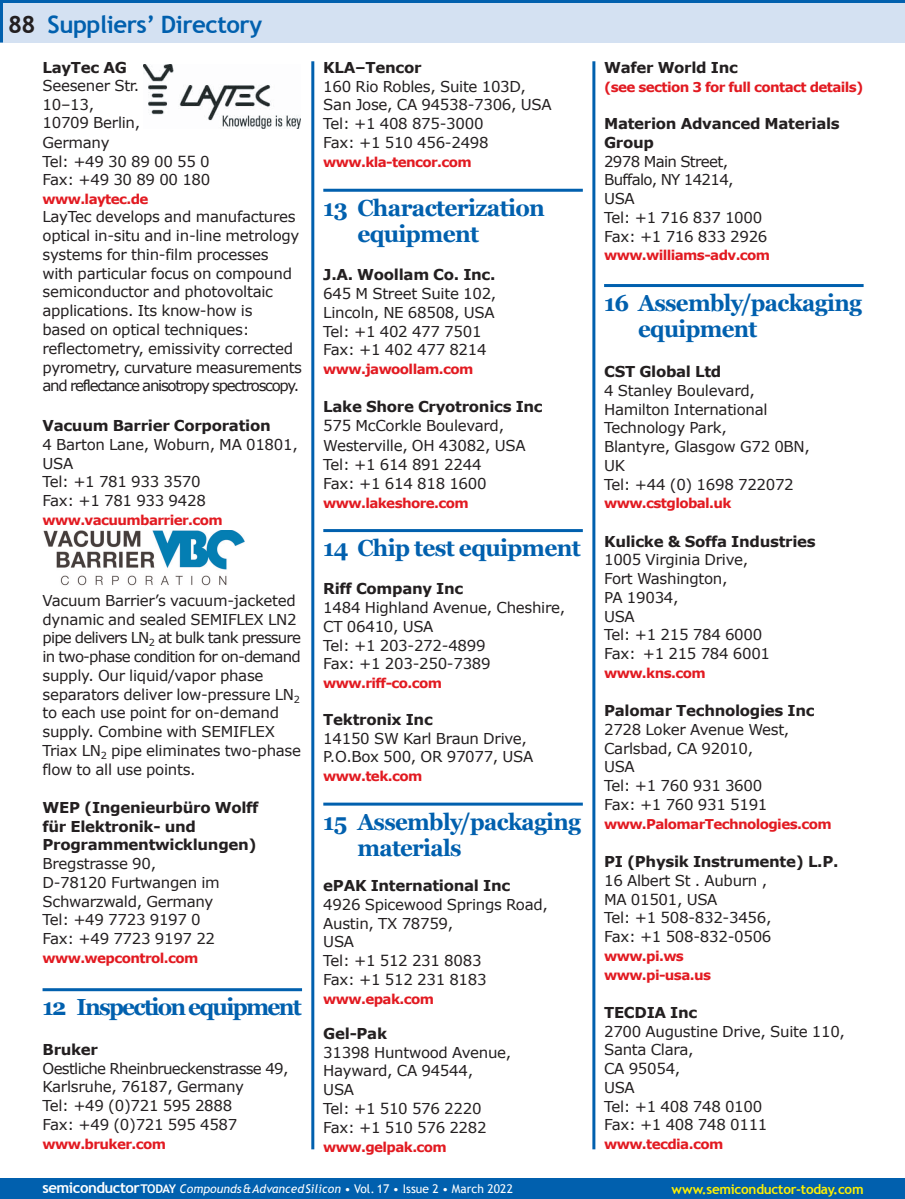
<style>
.page{position:relative;width:905px;height:1199px;background:#fff}
.page>*{position:absolute;margin:0;border:0;box-sizing:border-box;transform-origin:0 0}
.t1{font:700 24px "Trebuchet MS";letter-spacing:-.02em;color:#0160ae}
.t2{font:700 24px "Trebuchet MS";color:#231f20}
.t3{font:700 23.25px/26.2px "Georgia";letter-spacing:-.03em;color:#0160ae}
.t4{font:700 23.25px "Georgia";letter-spacing:-.075em;color:#0160ae}
.t5{font:15px/18.8px "Verdana";letter-spacing:-.02em;color:#231f20}
.t6{font:15px/18.8px "Verdana";letter-spacing:-.045em;color:#231f20}
.t7{font:700 15px "Verdana";letter-spacing:-.02em;color:#231f20}
.t8{font:700 13.5px/18.8px "Verdana";letter-spacing:-.045em;color:#e21a21}
.t9{font:700 13.5px "Trebuchet MS";letter-spacing:-.02em;color:#fff101}
.t10{font:italic 12px "Trebuchet MS";letter-spacing:.005em;color:#fff}
.s1{font-weight:700}
.s2{font-weight:700;font-style:normal;font-size:15px}
.s3{font-weight:700;font-style:normal}
.s4{font-style:normal}
</style>
<div class="page">
<div style="left:0;top:0;width:904px;height:43px;background:#d4e1f2"></div>
<hr style="left:0;top:0;width:3px;height:43px;background:#0160ae">
<hr style="left:0;top:0;width:904px;height:3px;background:#0160ae">
<div style="left:0;top:1178px;width:904px;height:20px;background:#0160ae"></div>
<hr style="left:311px;top:61px;width:3px;height:1088px;background:#0160ae">
<hr style="left:592px;top:61px;width:3px;height:1088px;background:#0160ae">
<hr style="left:43px;top:988px;width:259px;height:3px;background:#0160ae">
<hr style="left:323px;top:189px;width:260px;height:3px;background:#0160ae">
<hr style="left:323px;top:529px;width:260px;height:3px;background:#0160ae">
<hr style="left:323px;top:802px;width:260px;height:3px;background:#0160ae">
<hr style="left:604px;top:284px;width:259px;height:3px;background:#0160ae">
<img style="left:43px;top:530px;width:202px;height:56px">
<img style="left:144px;top:65px;width:156px;height:63px">
<p class="t2" style="left:8px;top:10px;width:29px">88</p>
<p class="t1" style="left:48px;top:10px;width:216px">Suppliers’ Directory</p>
<p class="t5" style="left:43px;top:58px;width:99px;line-height:18.3px"><span class="s1">LayTec AG<br></span>Seesener Str.<br>10–13,<br>10709 Berlin,</p>
<p class="t5" style="left:43px;top:133px;width:169px;line-height:18.3px">Germany<br>Tel: +49 30 89 00 55 0<br>Fax: +49 30 89 00 180</p>
<p class="t8" style="left:43px;top:189px;width:107px">www.laytec.de</p>
<p class="t5" style="left:43px;top:207px;width:261px">LayTec develops and manufactures optical in-situ and in-line metrology systems for thin-film processes with particular focus on compound semiconductor and photovoltaic applications. Its know-how is<br>based on optical techniques: reflectometry, emissivity corrected pyrometry, curvature measurements and reflectance anisotropy spectroscopy.</p>
<p class="t5" style="left:43px;top:416px;width:257px"><span class="s1">Vacuum Barrier Corporation<br></span>4 Barton Lane, Woburn, MA 01801,<br>USA<br>Tel: +1 781 933 3570<br>Fax: +1 781 933 9428</p>
<p class="t8" style="left:43px;top:510px;width:182px">www.vacuumbarrier.com</p>
<p class="t5" style="left:43px;top:590px;width:260px">Vacuum Barrier’s vacuum-jacketed dynamic and sealed SEMIFLEX LN2 pipe delivers LN<sub>2</sub> at bulk tank pressure in two-phase condition for on-demand supply. Our liquid/vapor phase separators deliver low-pressure LN<sub>2 </sub>to each use point for on-demand supply. Combine with SEMIFLEX Triax LN<sub>2</sub> pipe eliminates two-phase flow to all use points.</p>
<p class="t5" style="left:43px;top:797px;width:217px"><span class="s1">WEP (Ingenieurbüro Wolff für Elektronik- und<br>Programmentwicklungen)<br></span>Bregstrasse 90,<br>D-78120 Furtwangen im<br>Schwarzwald, Germany<br>Tel: +49 7723 9197 0<br>Fax: +49 7723 9197 22</p>
<p class="t8" style="left:43px;top:948px;width:157px">www.wepcontrol.com</p>
<p class="t4" style="left:43px;top:993px;width:261px">12 Inspection equipment</p>
<p class="t5" style="left:43px;top:1039px;width:247px"><span class="s1">Bruker<br></span>Oestliche Rheinbrueckenstrasse 49,<br>Karlsruhe, 76187, Germany<br>Tel: +49 (0)721 595 2888<br>Fax: +49 (0)721 595 4587</p>
<p class="t8" style="left:43px;top:1134px;width:125px">www.bruker.com</p>
<p class="t5" style="left:323px;top:57px;width:230px"><span class="s1">KLA–Tencor<br></span>160 Rio Robles, Suite 103D,<br>San Jose, CA 94538-7306, USA<br>Tel: +1 408 875-3000<br>Fax: +1 510 456-2498</p>
<p class="t8" style="left:323px;top:152px;width:150px">www.kla-tencor.com</p>
<p class="t3" style="left:357px;top:194px;width:189px;text-indent:-34px">13 Characterization equipment</p>
<p class="t5" style="left:323px;top:265px;width:174px"><span class="s1">J.A. Woollam Co. Inc.<br></span>645 M Street Suite 102,<br>Lincoln, NE 68508, USA<br>Tel: +1 402 477 7501<br>Fax: +1 402 477 8214</p>
<p class="t8" style="left:323px;top:359px;width:151px">www.jawoollam.com</p>
<p class="t5" style="left:323px;top:397px;width:221px;line-height:19.2px"><span class="s1">Lake Shore Cryotronics Inc<br></span>575 McCorkle Boulevard,<br>Westerville, OH 43082, USA<br>Tel: +1 614 891 2244<br>Fax: +1 614 818 1600</p>
<p class="t8" style="left:323px;top:493px;width:147px">www.lakeshore.com</p>
<p class="t3" style="left:323px;top:535px;width:259px">14 Chip test equipment</p>
<p class="t5" style="left:323px;top:579px;width:243px"><span class="s1">Riff Company Inc<br></span>1484 Highland Avenue, Cheshire,<br>CT 06410, USA<br>Tel: +1 203-272-4899<br>Fax: +1 203-250-7389</p>
<p class="t8" style="left:323px;top:673px;width:120px">www.riff-co.com</p>
<p class="t5" style="left:323px;top:709px;width:211px"><span class="s1">Tektronix Inc<br></span>14150 SW Karl Braun Drive,<br>P.O.Box 500, OR 97077, USA</p>
<p class="t8" style="left:323px;top:766px;width:100px">www.tek.com</p>
<p class="t3" style="left:357px;top:808px;width:225px;text-indent:-34px">15 Assembly/packaging materials</p>
<p class="t5" style="left:323px;top:875px;width:226px"><span class="s1">ePAK International Inc<br></span>4926 Spicewood Springs Road,<br>Austin, TX 78759,<br>USA<br>Tel: +1 512 231 8083<br>Fax: +1 512 231 8183</p>
<p class="t8" style="left:323px;top:989px;width:112px">www.epak.com</p>
<p class="t5" style="left:323px;top:1023px;width:189px"><span class="s1">Gel-Pak<br></span>31398 Huntwood Avenue,<br>Hayward, CA 94544,<br>USA<br>Tel: +1 510 576 2220<br>Fax: +1 510 576 2282</p>
<p class="t8" style="left:323px;top:1136px;width:125px">www.gelpak.com</p>
<p class="t7" style="left:604px;top:58px;width:135px">Wafer World Inc</p>
<p class="t8" style="left:604px;top:77px;width:261px">(see section 3 for full contact details)</p>
<p class="t6" style="left:604px;top:114px;width:237px"><span class="s1">Materion Advanced Materials<br>Group<br></span>2978 Main Street,<br>Buffalo, NY 14214,<br>USA<br>Tel: +1 716 837 1000<br>Fax: +1 716 833 2926</p>
<p class="t8" style="left:604px;top:245px;width:168px">www.williams-adv.com</p>
<p class="t3" style="left:638px;top:290px;width:225px;text-indent:-34px">16 Assembly/packaging equipment</p>
<p class="t5" style="left:604px;top:362px;width:207px"><span class="s1">CST Global Ltd<br></span>4 Stanley Boulevard,<br>Hamilton International<br>Technology Park,<br>Blantyre, Glasgow G72 0BN,<br>UK<br>Tel: +44 (0) 1698 722072</p>
<p class="t8" style="left:604px;top:493px;width:129px">www.cstglobal.uk</p>
<p class="t5" style="left:604px;top:531px;width:213px"><span class="s1">Kulicke &amp; Soffa Industries<br></span>1005 Virginia Drive,<br>Fort Washington,<br>PA 19034,<br>USA<br>Tel: +1 215 784 6000<br>Fax: +1 215 784 6001</p>
<p class="t8" style="left:604px;top:663px;width:103px">www.kns.com</p>
<p class="t5" style="left:604px;top:701px;width:212px"><span class="s1">Palomar Technologies Inc<br></span>2728 Loker Avenue West,<br>Carlsbad, CA 92010,<br>USA<br>Tel: +1 760 931 3600<br>Fax: +1 760 931 5191</p>
<p class="t8" style="left:604px;top:814px;width:229px">www.PalomarTechnologies.com</p>
<p class="t5" style="left:604px;top:851px;width:236px"><span class="s1">PI (Physik Instrumente) L.P.<br></span>16 Albert St . Auburn ,<br>MA 01501, USA<br>Tel: +1 508-832-3456,<br>Fax: +1 508-832-0506</p>
<p class="t8" style="left:604px;top:946px;width:108px">www.pi.ws www.pi-usa.us</p>
<p class="t5" style="left:604px;top:1002px;width:242px"><span class="s1">TECDIA Inc<br></span>2700 Augustine Drive, Suite 110,<br>Santa Clara,<br>CA 95054,<br>USA<br>Tel: +1 408 748 0100<br>Fax: +1 408 748 0111</p>
<p class="t8" style="left:604px;top:1134px;width:121px">www.tecdia.com</p>
<p class="t10" style="left:43px;top:1181px;width:472px"><span class="s2">semiconductor</span><span class="s3">TODAY</span> Compounds&amp;AdvancedSilicon <span class="s4">• Vol. 17 • Issue 2 • March 2022</span></p>
<p class="t9" style="left:671px;top:1180px;width:194px">www.semiconductor-today.com</p>
</div>
